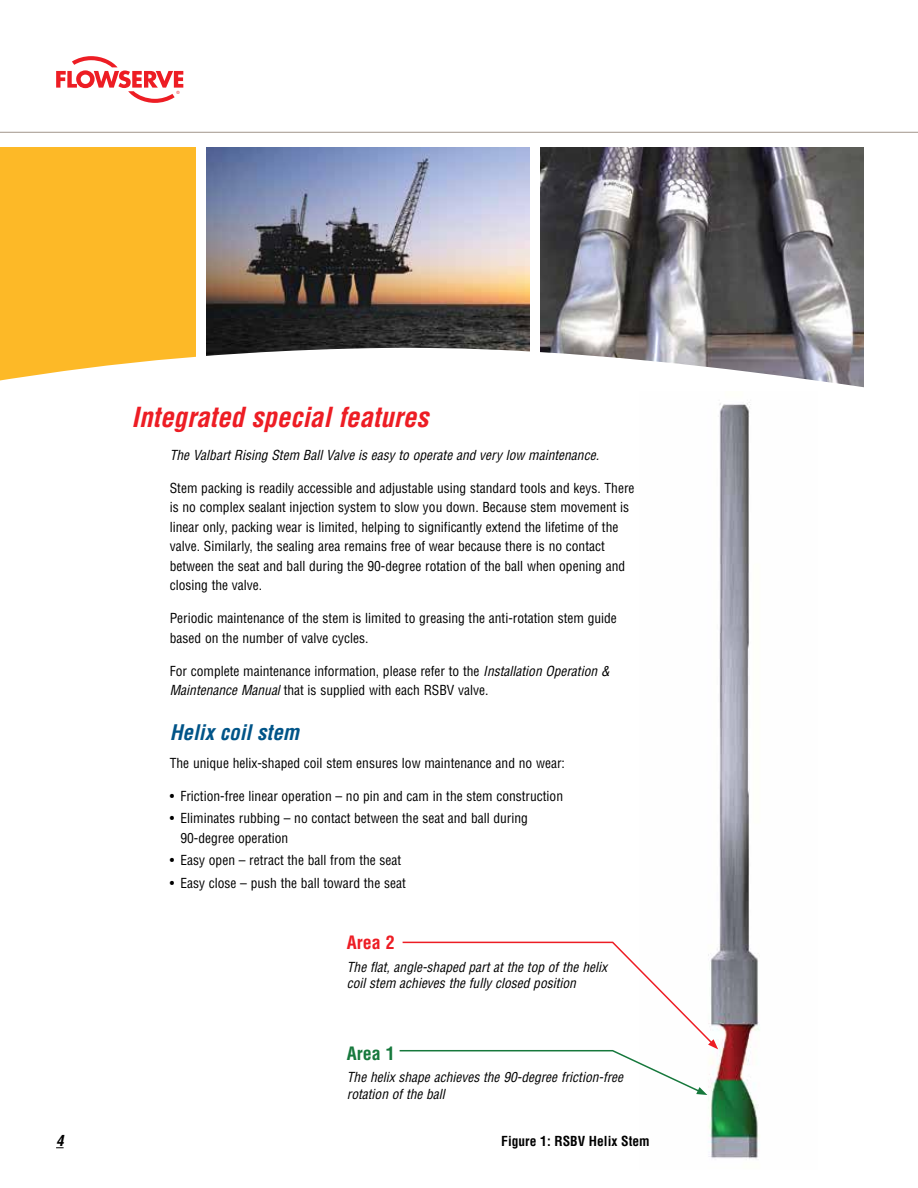
<style>
.page{position:relative;width:918px;height:1188px;background:#fff}
.page>*{position:absolute;margin:0;border:0;box-sizing:border-box;transform-origin:0 0}
.t1{font:italic 700 condensed 27px "Helvetica LT Std";color:#ed1d24}
.t2{font:italic 700 condensed 21px "Helvetica LT Std";color:#005488}
.t3{font:700 condensed 18px "Helvetica LT Std";color:#ed1d24}
.t4{font:700 condensed 18px "Helvetica LT Std";color:#16783c}
.t5{font:italic 700 condensed 15px "Helvetica LT Std";color:#000}
.t6{font:condensed 13.5px/19.5px "Helvetica LT Std";color:#000}
.t7{font:italic condensed 13.5px/16.2px "Helvetica LT Std";color:#000}
.t8{font:700 condensed 13.5px "Helvetica LT Std";color:#000}
.s1{font-style:italic}
</style>
<div class="page">
<hr style="left:0;top:132px;width:918px;height:1px;background:#a1958b">
<svg style="left:56px;top:56px;width:127px;height:47px"></svg>
<img style="left:207px;top:147px;width:322px;height:197px">
<img style="left:541px;top:147px;width:322px;height:197px">
<div style="left:0;top:148px;width:195px;height:260px;background:#fdb927"></div>
<svg style="left:0;top:344px;width:864px;height:64px"></svg>
<img style="left:639px;top:391px;width:179px;height:768px">
<svg style="left:399px;top:941px;width:319px;height:154px"></svg>
<p class="t5" style="left:56px;top:1131px;width:9px">4</p>
<h1 class="t1" style="left:132px;top:400px;width:298px">Integrated special features</h1>
<p class="t7" style="left:170px;top:447px;width:431px">The Valbart Rising Stem Ball Valve is easy to operate and very low maintenance.</p>
<p class="t6" style="left:170px;top:478px;width:466px">Stem packing is readily accessible and adjustable using standard tools and keys. There is no complex sealant injection system to slow you down. Because stem movement is linear only, packing wear is limited, helping to significantly extend the lifetime of the valve. Similarly, the sealing area remains free of wear because there is no contact between the seat and ball during the 90-degree rotation of the ball when opening and closing the valve.</p>
<p class="t6" style="left:170px;top:609px;width:449px">Periodic maintenance of the stem is limited to greasing the anti-rotation stem guide based on the number of valve cycles.</p>
<p class="t6" style="left:170px;top:661px;width:442px">For complete maintenance information, please refer to the <span class="s1">Installation Operation &amp;<br>Maintenance Manual</span> that is supplied with each RSBV valve.</p>
<h2 class="t2" style="left:170px;top:719px;width:131px">Helix coil stem</h2>
<p class="t6" style="left:170px;top:753px;width:397px">The unique helix-shaped coil stem ensures low maintenance and no wear:</p>
<p class="t6" style="left:170px;top:786px;width:395px">• Friction-free linear operation – no pin and cam in the stem construction</p>
<p class="t6" style="left:180px;top:809px;width:349px;text-indent:-11px">• Eliminates rubbing – no contact between the seat and ball during<br>90-degree operation</p>
<p class="t6" style="left:170px;top:851px;width:233px">• Easy open – retract the ball from the seat</p>
<p class="t6" style="left:170px;top:873px;width:237px">• Easy close – push the ball toward the seat</p>
<h3 class="t3" style="left:347px;top:931px;width:49px">Area 2</h3>
<p class="t7" style="left:347px;top:959px;width:262px">The flat, angle-shaped part at the top of the helix coil stem achieves the fully closed position</p>
<h3 class="t4" style="left:347px;top:1042px;width:49px">Area 1</h3>
<p class="t7" style="left:347px;top:1070px;width:278px">The helix shape achieves the 90-degree friction-free rotation of the ball</p>
<p class="t8" style="left:501px;top:1132px;width:150px">Figure 1: RSBV Helix Stem</p>
</div>
